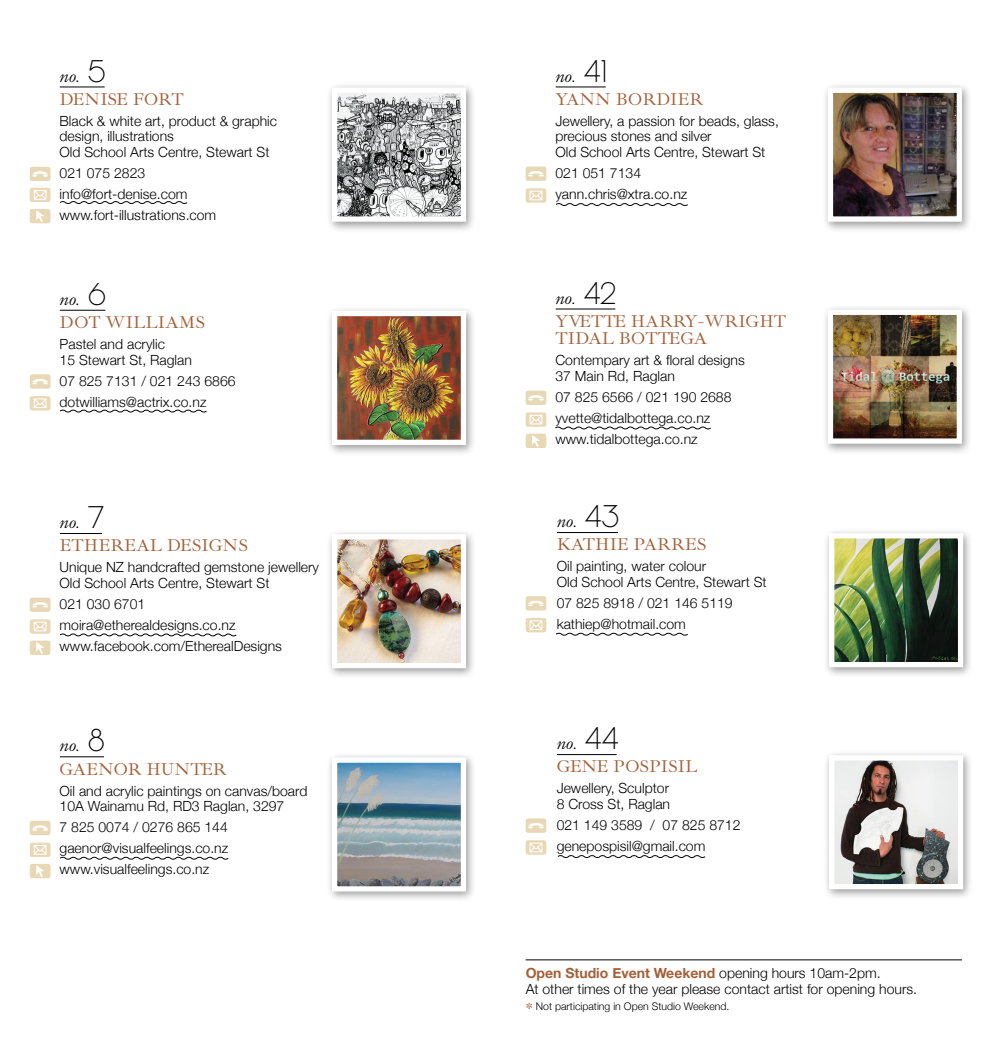
<style>
.page{position:relative;width:993px;height:1042px;background:#fff}
.page>*{position:absolute;margin:0;border:0;box-sizing:border-box;transform-origin:0 0}
.t1{font:17.5px/23.1px "Ibarra Real";color:#a46038}
.t2{font:italic 17.5px "Ibarra Real";color:#000}
.t3{font:300 14px/21px "Helvetica Neue";color:#000}
.t4{font:300 10.5px "Helvetica Neue";color:#000}
.s1{font-family:"Chalet Paris Nineteen Seventy";font-style:normal;font-size:31.5px}
.s2{font-style:italic;color:#000}
.s3{font-family:"Chalet Paris Nineteen Seventy";font-size:31.5px;color:#000}
.s4{font-weight:700;color:#a46038}
.s5{font-family:"Ibarra Real";font-weight:400;font-size:17.5px;color:#a46038}
</style>
<div class="page">
<hr style="left:555px;top:87px;width:50px;height:1px;background:#000">
<hr style="left:556px;top:532px;width:61px;height:1px;background:#000">
<div style="left:821px;top:82px;width:158px;height:158px;background:#000;opacity:.4"></div>
<img style="left:825px;top:85px;width:139px;height:139px">
<div style="left:822px;top:527px;width:158px;height:159px;background:#000;opacity:.4"></div>
<img style="left:826px;top:530px;width:139px;height:140px">
<div style="left:525px;top:166px;width:21px;height:15px;background:#e8d8b5;border-radius:2px"></div>
<svg style="left:528px;top:171px;width:15px;height:5px"></svg>
<div style="left:525px;top:596px;width:21px;height:14px;background:#e8d8b5;border-radius:2px"></div>
<svg style="left:528px;top:600px;width:15px;height:6px"></svg>
<div style="left:525px;top:188px;width:21px;height:15px;background:#e8d8b5;border-radius:2px"></div>
<svg style="left:529px;top:190px;width:14px;height:11px"></svg>
<div style="left:525px;top:618px;width:21px;height:14px;background:#e8d8b5;border-radius:2px"></div>
<svg style="left:529px;top:620px;width:14px;height:10px"></svg>
<svg style="left:555px;top:203px;width:133px;height:3px"></svg>
<svg style="left:555px;top:632px;width:133px;height:4px"></svg>
<hr style="left:555px;top:308px;width:60px;height:1px;background:#000">
<div style="left:821px;top:304px;width:158px;height:158px;background:#000;opacity:.4"></div>
<img style="left:825px;top:307px;width:139px;height:139px">
<div style="left:525px;top:391px;width:21px;height:14px;background:#e8d8b5;border-radius:2px"></div>
<svg style="left:528px;top:395px;width:15px;height:5px"></svg>
<div style="left:525px;top:412px;width:21px;height:15px;background:#e8d8b5;border-radius:2px"></div>
<svg style="left:529px;top:414px;width:14px;height:11px"></svg>
<div style="left:525px;top:434px;width:21px;height:14px;background:#e8d8b5;border-radius:2px"></div>
<svg style="left:532px;top:435px;width:7px;height:12px"></svg>
<svg style="left:555px;top:426px;width:156px;height:4px"></svg>
<hr style="left:556px;top:754px;width:60px;height:1px;background:#000">
<div style="left:822px;top:749px;width:158px;height:159px;background:#000;opacity:.4"></div>
<svg style="left:826px;top:752px;width:139px;height:140px"></svg>
<div style="left:525px;top:818px;width:21px;height:15px;background:#e8d8b5;border-radius:2px"></div>
<svg style="left:528px;top:823px;width:15px;height:5px"></svg>
<div style="left:525px;top:840px;width:21px;height:14px;background:#e8d8b5;border-radius:2px"></div>
<svg style="left:529px;top:842px;width:14px;height:11px"></svg>
<svg style="left:557px;top:855px;width:148px;height:3px"></svg>
<hr style="left:60px;top:87px;width:45px;height:1px;background:#000">
<hr style="left:60px;top:310px;width:45px;height:1px;background:#000">
<hr style="left:60px;top:533px;width:42px;height:1px;background:#000">
<hr style="left:60px;top:756px;width:44px;height:1px;background:#000">
<div style="left:325px;top:82px;width:158px;height:158px;background:#000;opacity:.4"></div>
<svg style="left:329px;top:85px;width:139px;height:139px"></svg>
<div style="left:325px;top:305px;width:158px;height:158px;background:#000;opacity:.4"></div>
<img style="left:329px;top:308px;width:139px;height:139px">
<div style="left:325px;top:528px;width:158px;height:159px;background:#000;opacity:.4"></div>
<img style="left:329px;top:531px;width:139px;height:140px">
<div style="left:325px;top:752px;width:158px;height:158px;background:#000;opacity:.4"></div>
<svg style="left:329px;top:755px;width:139px;height:139px;background:#9eaeb6"></svg>
<div style="left:30px;top:167px;width:20px;height:14px;background:#e8d8b5;border-radius:2px"></div>
<svg style="left:33px;top:171px;width:15px;height:6px"></svg>
<div style="left:30px;top:374px;width:20px;height:15px;background:#e8d8b5;border-radius:2px"></div>
<svg style="left:33px;top:379px;width:15px;height:5px"></svg>
<div style="left:30px;top:597px;width:20px;height:15px;background:#e8d8b5;border-radius:2px"></div>
<svg style="left:33px;top:602px;width:15px;height:5px"></svg>
<div style="left:30px;top:821px;width:20px;height:14px;background:#e8d8b5;border-radius:2px"></div>
<svg style="left:33px;top:825px;width:15px;height:6px"></svg>
<div style="left:30px;top:188px;width:20px;height:14px;background:#e8d8b5;border-radius:2px"></div>
<svg style="left:33px;top:190px;width:14px;height:10px"></svg>
<div style="left:30px;top:396px;width:20px;height:14px;background:#e8d8b5;border-radius:2px"></div>
<svg style="left:33px;top:398px;width:14px;height:11px"></svg>
<div style="left:30px;top:619px;width:20px;height:15px;background:#e8d8b5;border-radius:2px"></div>
<svg style="left:33px;top:621px;width:14px;height:11px"></svg>
<div style="left:30px;top:842px;width:20px;height:15px;background:#e8d8b5;border-radius:2px"></div>
<svg style="left:33px;top:845px;width:14px;height:10px"></svg>
<div style="left:30px;top:209px;width:20px;height:14px;background:#e8d8b5;border-radius:2px"></div>
<svg style="left:36px;top:210px;width:8px;height:12px"></svg>
<div style="left:30px;top:640px;width:20px;height:15px;background:#e8d8b5;border-radius:2px"></div>
<svg style="left:36px;top:642px;width:8px;height:12px"></svg>
<div style="left:30px;top:864px;width:20px;height:14px;background:#e8d8b5;border-radius:2px"></div>
<svg style="left:36px;top:865px;width:8px;height:12px"></svg>
<svg style="left:60px;top:201px;width:128px;height:3px"></svg>
<svg style="left:60px;top:409px;width:147px;height:4px"></svg>
<svg style="left:60px;top:633px;width:177px;height:4px"></svg>
<svg style="left:60px;top:856px;width:169px;height:4px"></svg>
<hr style="left:525px;top:959px;width:436px;height:1px;background:#000">
<p class="t2" style="left:60px;top:65px;width:48px">no. <span class="s1">5</span></p>
<p class="t1" style="left:60px;top:87px;width:126px">DENISE FORT</p>
<p class="t3" style="left:60px;top:113px;width:219px;line-height:15.8px">Black &amp; white art, product &amp; graphic design, illustrations<br>Old School Arts Centre, Stewart St</p>
<p class="t3" style="left:60px;top:162px;width:158px">021 075 2823 info@fort-denise.com www.fort-illustrations.com</p>
<p class="t2" style="left:60px;top:288px;width:48px">no. <span class="s1">6</span></p>
<p class="t1" style="left:60px;top:311px;width:147px">DOT WILLIAMS</p>
<p class="t3" style="left:60px;top:336px;width:134px;line-height:15.8px">Pastel and acrylic<br>15 Stewart St, Raglan</p>
<p class="t3" style="left:60px;top:370px;width:177px">07 825 7131 / 021 243 6866 dotwilliams@actrix.co.nz</p>
<p class="t2" style="left:60px;top:511px;width:46px">no. <span class="s1">7</span></p>
<p class="t1" style="left:60px;top:534px;width:190px">ETHEREAL DESIGNS</p>
<p class="t3" style="left:60px;top:559px;width:261px;line-height:15.8px">Unique NZ handcrafted gemstone jewellery<br>Old School Arts Centre, Stewart St</p>
<p class="t3" style="left:60px;top:593px;width:224px">021 030 6701 moira@etherealdesigns.co.nz www.facebook.com/EtherealDesigns</p>
<p class="t2" style="left:60px;top:735px;width:46px">no. <span class="s1">8</span></p>
<p class="t1" style="left:60px;top:757px;width:169px">GAENOR HUNTER</p>
<p class="t3" style="left:60px;top:782px;width:249px;line-height:15.8px">Oil and acrylic paintings on canvas/board<br>10A Wainamu Rd, RD3 Raglan, 3297</p>
<p class="t3" style="left:60px;top:816px;width:170px;text-align:justify">7 825 0074 / 0276 865 144 gaenor@visualfeelings.co.nz www.visualfeelings.co.nz</p>
<p class="t2" style="left:555px;top:65px;width:55px">no. <span class="s1">41</span></p>
<p class="t1" style="left:555px;top:87px;width:149px">YANN BORDIER</p>
<p class="t3" style="left:555px;top:113px;width:225px;line-height:15.8px">Jewellery, a passion for beads, glass, precious stones and silver<br>Old School Arts Centre, Stewart St</p>
<p class="t3" style="left:555px;top:162px;width:133px">021 051 7134 yann.chris@xtra.co.nz</p>
<p class="t1" style="left:555px;top:286px;width:232px"><span class="s2">no.</span> <span class="s3">42<br></span>YVETTE HARRY-WRIGHT</p>
<p class="t1" style="left:555px;top:327px;width:153px">TIDAL BOTTEGA</p>
<p class="t3" style="left:555px;top:352px;width:191px;line-height:15.8px">Contempary art &amp; floral designs<br>37 Main Rd, Raglan</p>
<p class="t3" style="left:555px;top:386px;width:177px">07 825 6566 / 021 190 2688 yvette@tidalbottega.co.nz www.tidalbottega.co.nz</p>
<p class="t2" style="left:556px;top:510px;width:64px">no. <span class="s1">43</span></p>
<p class="t1" style="left:556px;top:533px;width:151px">KATHIE PARRES</p>
<p class="t3" style="left:556px;top:558px;width:211px;line-height:15.8px">Oil painting, water colour<br>Old School Arts Centre, Stewart St</p>
<p class="t3" style="left:556px;top:592px;width:177px">07 825 8918 / 021 146 5119 kathiep@hotmail.com</p>
<p class="t1" style="left:556px;top:732px;width:142px"><span class="s2">no.</span> <span class="s3">44<br></span>GENE POSPISIL</p>
<p class="t3" style="left:556px;top:780px;width:115px;line-height:15.8px">Jewellery, Sculptor<br>8 Cross St, Raglan</p>
<p class="t3" style="left:556px;top:814px;width:185px">021 149 3589 / 07 825 8712 genepospisil@gmail.com</p>
<p class="t3" style="left:525px;top:965px;width:393px;line-height:15.8px"><span class="s4">Open Studio Event Weekend</span> opening hours 10am-2pm.<br>At other times of the year please contact artist for opening hours.</p>
<p class="t4" style="left:525px;top:999px;width:205px"><span class="s5">*</span> Not participating in Open Studio Weekend.</p>
</div>
